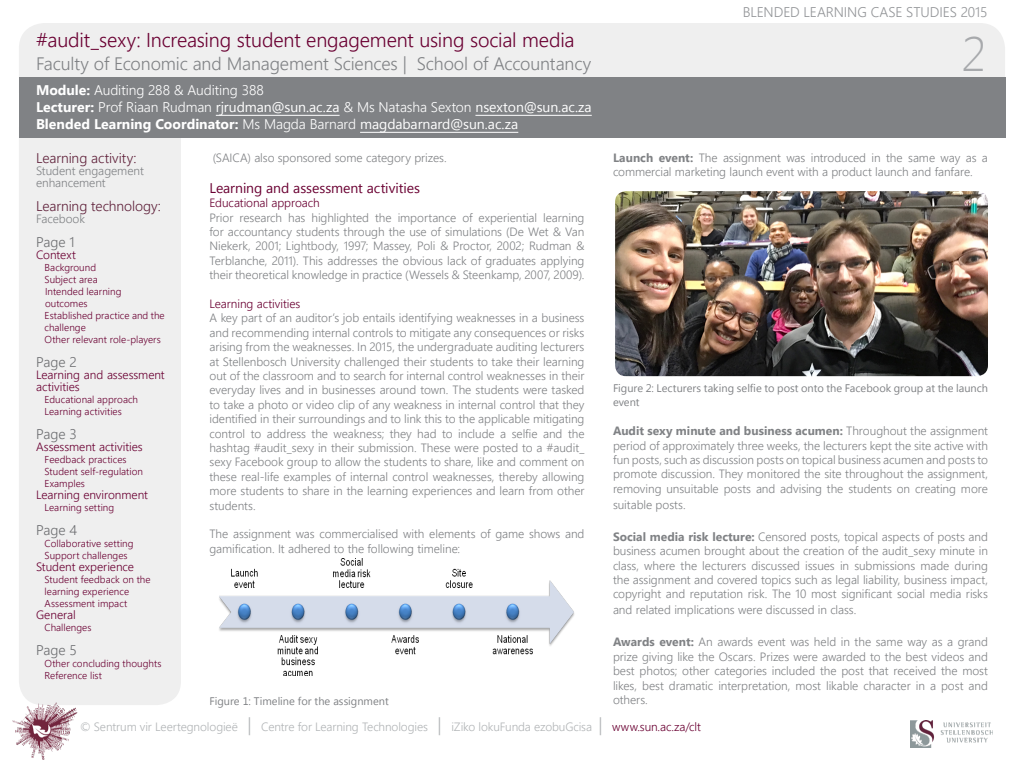
<style>
.page{position:relative;width:1024px;height:768px;background:#fff}
.page>*{position:absolute;margin:0;border:0;box-sizing:border-box;transform-origin:0 0}
.t1{font:300 48px "Segoe UI";color:#a7a9ac}
.t2{font:300 20px "Segoe UI";letter-spacing:-.005em;color:#6a0032}
.t3{font:300 18px "Segoe UI";letter-spacing:-.01em;color:#808285}
.t4{font:300 14px/17px "Segoe UI";letter-spacing:-.005em;color:#fff}
.t5{font:300 14px "Segoe UI";letter-spacing:-.005em;color:#60223b}
.t6{font:14px "Segoe UI";letter-spacing:-.005em;color:#6a0032}
.t7{font:300 14px "Segoe UI";letter-spacing:-.005em;color:#939598}
.t8{font:300 14px "Segoe UI";letter-spacing:-.005em;color:#6d6e71}
.t9{font:300 12px/14.4px "Segoe UI";letter-spacing:-.005em;color:#808285;text-align:justify}
.t10{font:300 12px/12px "Segoe UI";letter-spacing:-.005em;color:#6a0032}
.t11{font:300 12px "Segoe UI";letter-spacing:-.01em;color:#b1b4b6}
.t12{font:11px/14.4px "Segoe UI";color:#808285}
.t13{font:300 10px/12px "Segoe UI";letter-spacing:.005em;color:#6a0032}
.s1{font-weight:700}
.s2{font-weight:400}
.s3{font-size:18px}
.s4{color:#6a0032}
</style>
<div class="page">
<div style="left:19px;top:23px;width:986px;height:94px;background:#efefef;border-radius:26px"></div>
<div style="left:19px;top:106px;width:162px;height:599px;background:#efefef;border-radius:24px"></div>
<div style="left:19px;top:77px;width:986px;height:61px;background:#808285"></div>
<hr style="left:216px;top:115px;width:124px;height:1px;background:#fff">
<hr style="left:475px;top:115px;width:117px;height:1px;background:#fff">
<hr style="left:360px;top:132px;width:158px;height:1px;background:#fff">
<img style="left:12px;top:701px;width:66px;height:59px">
<img style="left:219px;top:559px;width:355px;height:117px">
<img style="left:616px;top:192px;width:371px;height:183px">
<div style="left:613px;top:189px;width:377px;height:189px;border:2px solid #fff;border-radius:12px"></div>
<img style="left:910px;top:720px;width:83px;height:28px">
<h2 class="t2" style="left:36px;top:24px;width:540px">#audit_sexy: Increasing student engagement using social media</h2>
<p class="t4" style="left:36px;top:81px;width:557px"><span class="s1">Module:</span> Auditing 288 &amp; Auditing 388<br><span class="s1">Lecturer:</span> Prof Riaan Rudman <span class="s2">rjrudman@sun.ac.za</span> &amp; Ms Natasha Sexton <span class="s2">nsexton@sun.ac.za<br></span><span class="s1">Blended Learning Coordinator:</span> Ms Magda Barnard <span class="s2">magdabarnard@sun.ac.za</span></p>
<h3 class="t3" style="left:36px;top:50px;width:557px">Faculty of Economic and Management Sciences | School of Accountancy</h3>
<p class="t7" style="left:743px;top:1px;width:246px">BLENDED LEARNING CASE STUDIES 2015</p>
<h1 class="t1" style="left:962px;top:21px;width:26px">2</h1>
<p class="t9" style="left:213px;top:150px;width:235px">(SAICA) also sponsored some category prizes.</p>
<p class="t6" style="left:210px;top:178px;width:212px">Learning and assessment activities</p>
<p class="t10" style="left:210px;top:196px;width:112px">Educational approach</p>
<p class="t9" style="left:210px;top:210px;width:377px">Prior research has highlighted the importance of experiential learning for accountancy students through the use of simulations (De Wet &amp; Van Niekerk, 2001; Lightbody, 1997; Massey, Poli &amp; Proctor, 2002; Rudman &amp; Terblanche, 2011). This addresses the obvious lack of graduates applying their theoretical knowledge in practice (Wessels &amp; Steenkamp, 2007, 2009).</p>
<p class="t10" style="left:210px;top:297px;width:92px">Learning activities</p>
<p class="t9" style="left:210px;top:310px;width:377px">A key part of an auditor’s job entails identifying weaknesses in a business and recommending internal controls to mitigate any consequences or risks arising from the weaknesses. In 2015, the undergraduate auditing lecturers at Stellenbosch University challenged their students to take their learning out of the classroom and to search for internal control weaknesses in their everyday lives and in businesses around town. The students were tasked to take a photo or video clip of any weakness in internal control that they identified in their surroundings and to link this to the applicable mitigating control to address the weakness; they had to include a selfie and the hashtag #audit_sexy in their submission. These were posted to a #audit_ sexy Facebook group to allow the students to share, like and comment on these real-life examples of internal control weaknesses, thereby allowing more students to share in the learning experiences and learn from other students.</p>
<p class="t9" style="left:210px;top:526px;width:377px">The assignment was commercialised with elements of game shows and gamification. It adhered to the following timeline:</p>
<p class="t9" style="left:613px;top:150px;width:376px"><span class="s1">Launch event:</span> The assignment was introduced in the same way as a commercial marketing launch event with a product launch and fanfare.</p>
<p class="t5" style="left:36px;top:148px;width:102px">Learning activity:</p>
<p class="t9" style="left:36px;top:165px;width:109px;line-height:12px">Student engagement enhancement</p>
<p class="t5" style="left:36px;top:196px;width:126px">Learning technology:</p>
<p class="t9" style="left:36px;top:211px;width:50px">Facebook</p>
<p class="t8" style="left:36px;top:232px;width:40px">Page 1</p>
<p class="t10" style="left:36px;top:249px;width:41px">Context</p>
<p class="t13" style="left:45px;top:261px;width:122px">Background<br>Subject area<br>Intended learning outcomes<br>Established practice and the challenge<br>Other relevant role-players</p>
<p class="t8" style="left:36px;top:352px;width:42px">Page 2</p>
<p class="t10" style="left:36px;top:369px;width:130px">Learning and assessment activities</p>
<p class="t13" style="left:45px;top:393px;width:95px">Educational approach<br>Learning activities</p>
<p class="t8" style="left:36px;top:424px;width:42px">Page 3</p>
<p class="t10" style="left:36px;top:441px;width:108px">Assessment activities</p>
<p class="t13" style="left:45px;top:453px;width:100px">Feedback practices<br>Student self-regulation<br>Examples</p>
<p class="t10" style="left:36px;top:489px;width:113px">Learning environment</p>
<p class="t13" style="left:45px;top:501px;width:71px">Learning setting</p>
<p class="t8" style="left:36px;top:520px;width:43px">Page 4</p>
<p class="t13" style="left:45px;top:537px;width:90px">Collaborative setting<br>Support challenges</p>
<p class="t10" style="left:36px;top:561px;width:99px">Student experience</p>
<p class="t13" style="left:45px;top:573px;width:108px">Student feedback on the learning experience<br>Assessment impact</p>
<p class="t10" style="left:36px;top:609px;width:41px">General</p>
<p class="t13" style="left:45px;top:621px;width:48px">Challenges</p>
<p class="t8" style="left:36px;top:640px;width:42px">Page 5</p>
<p class="t13" style="left:45px;top:657px;width:118px">Other concluding thoughts<br>Reference list</p>
<p class="t11" style="left:80px;top:718px;width:622px">© Sentrum vir Leertegnologieë <span class="s3">|</span> Centre for Learning Technologies <span class="s3">|</span> iZiko lokuFunda ezobuGcisa <span class="s3">|</span> <span class="s4">www.sun.ac.za/clt</span></p>
<p class="t12" style="left:613px;top:380px;width:377px">Figure 2: Lecturers taking selfie to post onto the Facebook group at the launch event</p>
<p class="t9" style="left:613px;top:423px;width:377px"><span class="s1">Audit sexy minute and business acumen:</span> Throughout the assignment period of approximately three weeks, the lecturers kept the site active with fun posts, such as discussion posts on topical business acumen and posts to promote discussion. They monitored the site throughout the assignment, removing unsuitable posts and advising the students on creating more</p>
<p class="t9" style="left:613px;top:497px;width:74px">suitable posts.</p>
<p class="t9" style="left:613px;top:529px;width:377px"><span class="s1">Social media risk lecture:</span> Censored posts, topical aspects of posts and business acumen brought about the creation of the audit_sexy minute in class, where the lecturers discussed issues in submissions made during the assignment and covered topics such as legal liability, business impact, copyright and reputation risk. The 10 most significant social media risks</p>
<p class="t9" style="left:613px;top:602px;width:245px">and related implications were discussed in class.</p>
<p class="t9" style="left:613px;top:634px;width:377px"><span class="s1">Awards event:</span> An awards event was held in the same way as a grand prize giving like the Oscars. Prizes were awarded to the best videos and best photos; other categories included the post that received the most likes, best dramatic interpretation, most likable character in a post and others.</p>
<p class="t12" style="left:210px;top:693px;width:181px">Figure 1: Timeline for the assignment</p>
</div>
